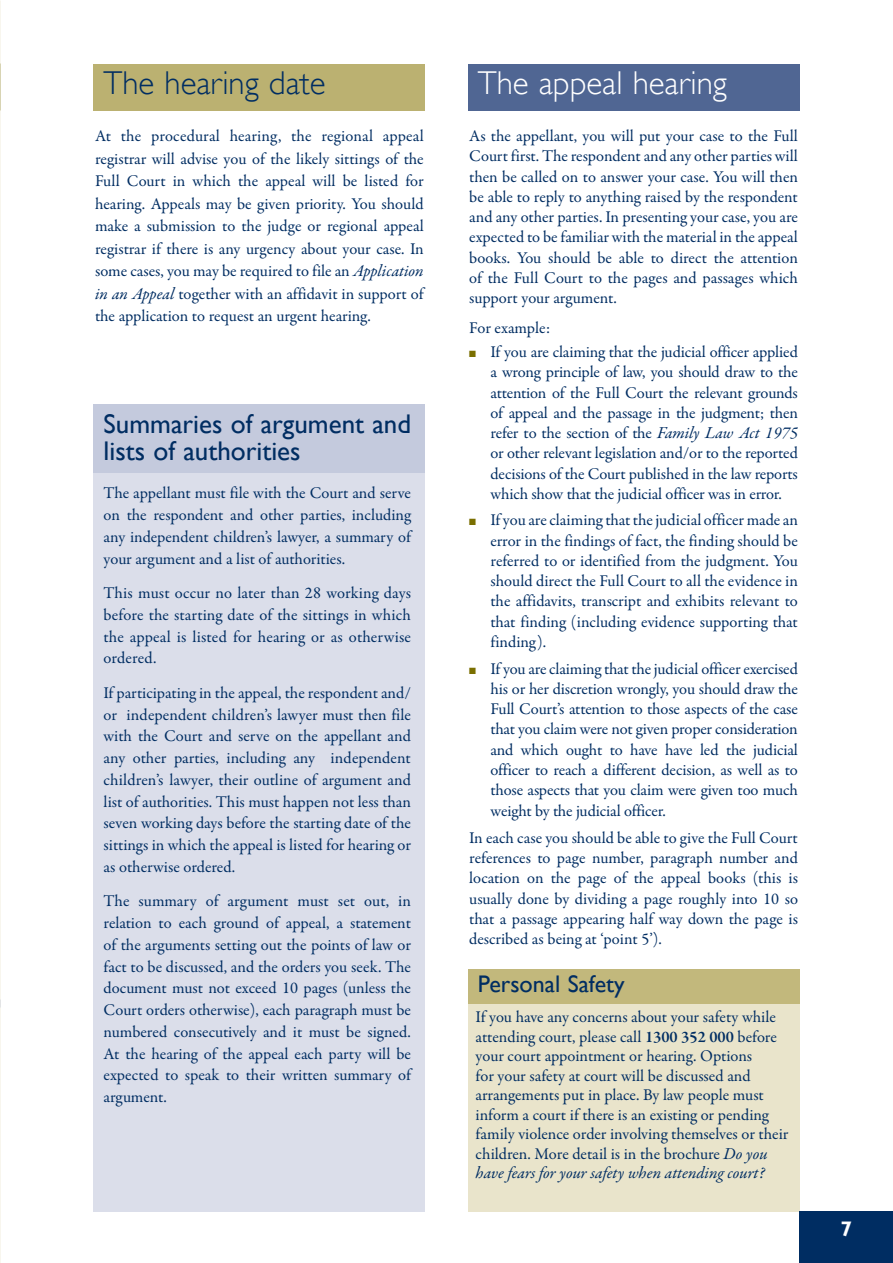
<style>
.page{position:relative;width:893px;height:1263px;background:#fff}
.page>*{position:absolute;margin:0;border:0;box-sizing:border-box;transform-origin:0 0}
._1st_head{font:300 33px "Gill Sans";color:#fff}
._1st_head-2{font:300 33px "Gill Sans";color:#002d62}
._1st_head-3{font:27px/27px "Gill Sans";color:#002d62}
._1st_head-4{font:24px "Gill Sans";color:#002d62}
.Head1a{font:700 21px "Gill Sans";color:#fff}
.t1{font:italic 16.8px "Garamond Premr Pro";letter-spacing:-.005em;color:#002d62}
.Indent{font:16.5px/20.2px "Garamond Premr Pro";letter-spacing:-.005em;color:#002d62;text-align:justify}
.Normal___space{font:16.5px "Garamond Premr Pro";color:#002d62}
.s1{font-style:italic;font-size:16.8px}
.s2{color:#7a6f00}
.s3{font-weight:600}
</style>
<div class="page">
<div style="left:468px;top:969px;width:331px;height:243px;background:#e9e4cb"></div>
<div style="left:94px;top:404px;width:331px;height:808px;background:#dbdeea"></div>
<div style="left:94px;top:64px;width:331px;height:47px;background:#bbb171"></div>
<div style="left:468px;top:64px;width:331px;height:47px;background:#506693"></div>
<div style="left:799px;top:1212px;width:94px;height:51px;background:#002d62"></div>
<div style="left:94px;top:404px;width:331px;height:68px;background:#c4cadd"></div>
<div style="left:468px;top:969px;width:331px;height:34px;background:#c2b87c"></div>
<p class="_1st_head-2" style="left:104px;top:64px;width:224px">The hearing date</p>
<p class="Indent" style="left:95px;top:125px;width:330px;line-height:22.5px">At the procedural hearing, the regional appeal registrar will advise you of the likely sittings of the Full Court in which the appeal will be listed for hearing. Appeals may be given priority. You should make a submission to the judge or regional appeal registrar if there is any urgency about your case. In some cases, you may be required to file an <span class="s1">Application in an Appeal</span> together with an affidavit in support of the application to request an urgent hearing.</p>
<p class="_1st_head-3" style="left:104px;top:410px;width:309px">Summaries of argument and lists of authorities</p>
<p class="Indent" style="left:104px;top:483px;width:309px;line-height:21.8px">The appellant must file with the Court and serve on the respondent and other parties, including any independent children’s lawyer, a summary of your argument and a list of authorities.</p>
<p class="Indent" style="left:104px;top:582px;width:309px;line-height:21.8px">This must occur no later than 28 working days before the starting date of the sittings in which the appeal is listed for hearing or as otherwise ordered.</p>
<p class="Indent" style="left:104px;top:682px;width:309px;line-height:21.8px">If participating in the appeal, the respondent and/ or independent children’s lawyer must then file with the Court and serve on the appellant and any other parties, including any independent children’s lawyer, their outline of argument and list of authorities. This must happen not less than seven working days before the starting date of the sittings in which the appeal is listed for hearing or as otherwise ordered.</p>
<p class="Indent" style="left:104px;top:891px;width:309px;line-height:21.8px">The summary of argument must set out, in relation to each ground of appeal, a statement of the arguments setting out the points of law or fact to be discussed, and the orders you seek. The document must not exceed 10 pages (unless the Court orders otherwise), each paragraph must be numbered consecutively and it must be signed.<br>At the hearing of the appeal each party will be expected to speak to their written summary of argument.</p>
<p class="_1st_head" style="left:478px;top:64px;width:251px">The appeal hearing</p>
<p class="Indent" style="left:469px;top:126px;width:330px">As the appellant, you will put your case to the Full Court first. The respondent and any other parties will then be called on to answer your case. You will then be able to reply to anything raised by the respondent and any other parties. In presenting your case, you are expected to be familiar with the material in the appeal books. You should be able to direct the attention of the Full Court to the pages and passages which support your argument.</p>
<p class="Normal___space" style="left:469px;top:317px;width:83px">For example:</p>
<p class="Indent" style="left:490px;top:342px;width:309px;text-indent:-21px"><span class="s2">■</span> If you are claiming that the judicial officer applied a wrong principle of law, you should draw to the attention of the Full Court the relevant grounds of appeal and the passage in the judgment; then refer to the section of the <span class="s1">Family Law Act 1975 </span>or other relevant legislation and/or to the reported decisions of the Court published in the law reports which show that the judicial officer was in error.</p>
<p class="Indent" style="left:490px;top:510px;width:309px;text-indent:-21px"><span class="s2">■</span> If you are claiming that the judicial officer made an error in the findings of fact, the finding should be referred to or identified from the judgment. You should direct the Full Court to all the evidence in the affidavits, transcript and exhibits relevant to that finding (including evidence supporting that finding).</p>
<p class="Indent" style="left:490px;top:659px;width:309px;text-indent:-21px"><span class="s2">■</span> If you are claiming that the judicial officer exercised his or her discretion wrongly, you should draw the Full Court’s attention to those aspects of the case that you claim were not given proper consideration and which ought to have have led the judicial officer to reach a different decision, as well as to those aspects that you claim were given too much weight by the judicial officer.</p>
<p class="Indent" style="left:469px;top:828px;width:330px">In each case you should be able to give the Full Court references to page number, paragraph number and location on the page of the appeal books (this is usually done by dividing a page roughly into 10 so that a passage appearing half way down the page is described as being at ‘point 5’).</p>
<p class="_1st_head-4" style="left:478px;top:970px;width:148px">Personal Safety</p>
<p class="Indent" style="left:476px;top:1008px;width:314px;line-height:19.5px;text-align:left">If you have any concerns about your safety while attending court, please call <span class="s3">1300 352 000</span> before your court appointment or hearing. Options<br>for your safety at court will be discussed and arrangements put in place. By law people must inform a court if there is an existing or pending family violence order involving themselves or their children. More detail is in the brochure <span class="s1">Do you</span></p>
<p class="t1" style="left:476px;top:1162px;width:291px">have fears for your safety when attending court?</p>
<p class="Head1a" style="left:840px;top:1217px;width:13px">7</p>
</div>
